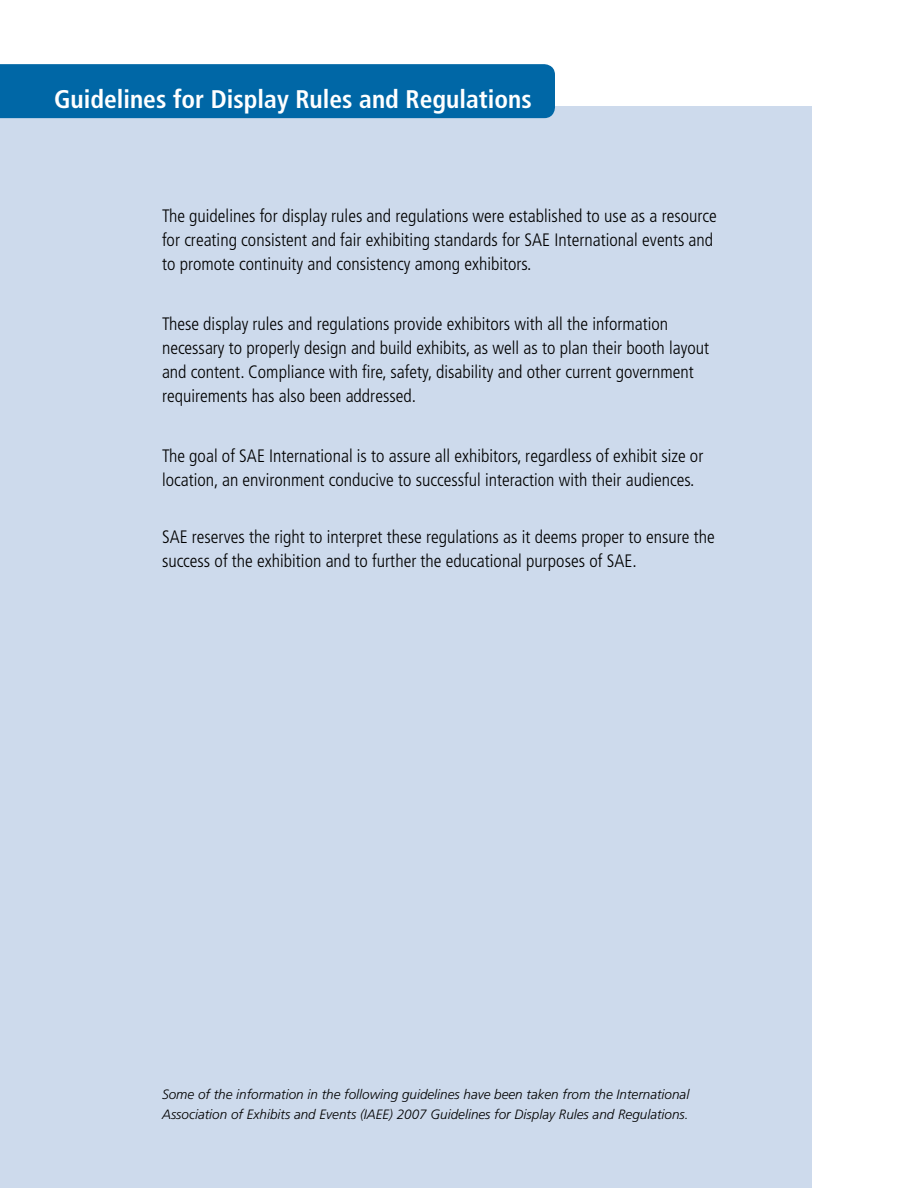
<style>
.page{position:relative;width:918px;height:1188px;background:#fff}
.page>*{position:absolute;margin:0;border:0;box-sizing:border-box;transform-origin:0 0}
.t1{font:700 condensed 25.5px "Frutiger LT Std";color:#fff}
.t2{font:300 condensed 18px/24px "Frutiger LT Std";color:#000}
.t3{font:italic 300 13.5px/19.5px "Frutiger LT Std";color:#000}
</style>
<div class="page">
<div style="left:0;top:106px;width:812px;height:1082px;background:#cddaec"></div>
<div style="left:0;top:64px;width:555px;height:54px;background:#0067a6"></div>
<h1 class="t1" style="left:54px;top:84px;width:479px">Guidelines for Display Rules and Regulations</h1>
<p class="t2" style="left:162px;top:204px;width:556px">The guidelines for display rules and regulations were established to use as a resource for creating consistent and fair exhibiting standards for SAE International events and to promote continuity and consistency among exhibitors.</p>
<p class="t2" style="left:162px;top:312px;width:549px">These display rules and regulations provide exhibitors with all the information necessary to properly design and build exhibits, as well as to plan their booth layout and content. Compliance with fire, safety, disability and other current government requirements has also been addressed.</p>
<p class="t2" style="left:162px;top:444px;width:543px">The goal of SAE International is to assure all exhibitors, regardless of exhibit size or location, an environment conducive to successful interaction with their audiences.</p>
<p class="t2" style="left:162px;top:525px;width:554px">SAE reserves the right to interpret these regulations as it deems proper to ensure the success of the exhibition and to further the educational purposes of SAE.</p>
<p class="t3" style="left:162px;top:1085px;width:529px">Some of the information in the following guidelines have been taken from the International<br>Association of Exhibits and Events (IAEE) 2007 Guidelines for Display Rules and Regulations.</p>
</div>
